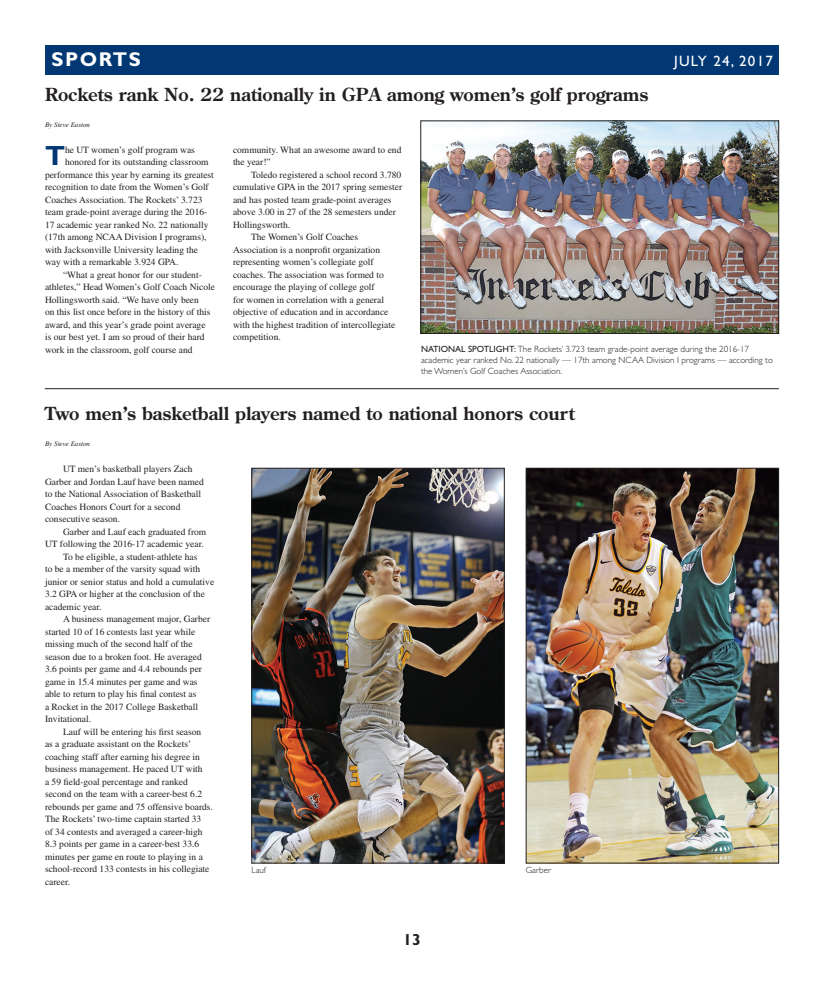
<style>
.page{position:relative;width:824px;height:990px;background:#fff}
.page>*{position:absolute;margin:0;border:0;box-sizing:border-box;transform-origin:0 0}
.Drop_Cap_2_Paragraph{font:700 27.8px "Gill Sans Std";color:#013874}
.t1{font:700 20px "Gill Sans Std";letter-spacing:.08em;color:#fff}
.Heading_18pt{font:700 18px "Century Old Style Std";color:#231f20}
.t2{font:700 16px "Gill Sans Std";color:#231f20}
.t3{font:15px "Gill Sans Std";letter-spacing:.08em;color:#fff}
.Body_Text{font:9.5px/12.5px "Times";color:#231f20}
.Drop_Cap_2_Paragraph-2{font:9.5px "Times";color:#231f20}
.Cutline{font:300 9px/11px "Gill Sans Std";color:#231f20}
.By_line{font:italic 7px "Times";color:#231f20}
.s1{font-weight:400}
</style>
<div class="page">
<div style="left:45px;top:45px;width:734px;height:30px;background:#013874"></div>
<img style="left:422px;top:123px;width:355px;height:209px">
<div style="left:420px;top:121px;width:359px;height:213px;border:1px solid #231f20"></div>
<img style="left:528px;top:470px;width:249px;height:391px">
<div style="left:526px;top:468px;width:253px;height:395px;border:1px solid #231f20"></div>
<img style="left:253px;top:470px;width:249px;height:391px">
<div style="left:251px;top:468px;width:253px;height:395px;border:1px solid #231f20"></div>
<hr style="left:45px;top:388px;width:734px;height:1px;background:#231f20">
<p class="t1" style="left:51px;top:47px;width:91px">SPORTS</p>
<p class="t3" style="left:674px;top:52px;width:100px">JULY 24, 2017</p>
<p class="Heading_18pt" style="left:45px;top:82px;width:605px">Rockets rank No. 22 nationally in GPA among women’s golf programs</p>
<p class="By_line" style="left:45px;top:121px;width:47px">By Steve Easton</p>
<p class="Drop_Cap_2_Paragraph" style="left:45px;top:139px;width:22px">T</p>
<p class="Drop_Cap_2_Paragraph-2" style="left:65px;top:144px;width:131px">he UT women’s golf program was</p>
<p class="Body_Text" style="left:233px;top:143px;width:170px">community. What an awesome award to end the year!”</p>
<p class="Body_Text" style="left:233px;top:168px;width:171px;text-indent:18px">Toledo registered a school record 3.780 cumulative GPA in the 2017 spring semester and has posted team grade-point averages above 3.00 in 27 of the 28 semesters under Hollingsworth.  </p>
<p class="Body_Text" style="left:233px;top:231px;width:164px;text-indent:18px">The Women’s Golf Coaches Association is a nonprofit organization representing women’s collegiate golf coaches. The association was formed to encourage the playing of college golf<br>for women in correlation with a general objective of education and in accordance with the highest tradition of intercollegiate competition.</p>
<p class="Drop_Cap_2_Paragraph-2" style="left:65px;top:157px;width:145px">honored for its outstanding classroom</p>
<p class="Drop_Cap_2_Paragraph-2" style="left:45px;top:169px;width:170px">performance this year by earning its greatest</p>
<p class="Drop_Cap_2_Paragraph-2" style="left:45px;top:182px;width:165px">recognition to date from the Women’s Golf</p>
<p class="Drop_Cap_2_Paragraph-2" style="left:45px;top:194px;width:159px">Coaches Association. The Rockets’ 3.723</p>
<p class="Drop_Cap_2_Paragraph-2" style="left:45px;top:207px;width:164px">team grade-point average during the 2016-</p>
<p class="Drop_Cap_2_Paragraph-2" style="left:45px;top:219px;width:165px">17 academic year ranked No. 22 nationally</p>
<p class="Drop_Cap_2_Paragraph-2" style="left:45px;top:232px;width:163px">(17th among NCAA Division I programs),</p>
<p class="Drop_Cap_2_Paragraph-2" style="left:45px;top:244px;width:155px">with Jacksonville University leading the</p>
<p class="Drop_Cap_2_Paragraph-2" style="left:45px;top:257px;width:136px">way with a remarkable 3.924 GPA.  </p>
<p class="Body_Text" style="left:45px;top:268px;width:171px;text-indent:18px">“What a great honor for our student&shy;athletes,” Head Women’s Golf Coach Nicole Hollingsworth said. “We have only been<br>on this list once before in the history of this award, and this year’s grade point average<br>is our best yet. I am so proud of their hard work in the classroom, golf course and</p>
<p class="Cutline" style="left:421px;top:343px;width:353px"><span class="s1">NATIONAL SPOTLIGHT:</span> The Rockets’ 3.723 team grade-point average during the 2016-17 academic year ranked No. 22 nationally — 17th among NCAA Division I programs — according to the Women’s Golf Coaches Association.</p>
<p class="Heading_18pt" style="left:45px;top:402px;width:531px">Two men’s basketball players named to national honors court</p>
<p class="By_line" style="left:45px;top:440px;width:47px">By Steve Easton</p>
<p class="Body_Text" style="left:45px;top:463px;width:160px;text-indent:18px">UT men’s basketball players Zach Garber and Jordan Lauf have been named to the National Association of Basketball Coaches Honors Court for a second consecutive season.</p>
<p class="Body_Text" style="left:45px;top:525px;width:163px;text-align:right">Garber and Lauf each graduated from<br>UT following the 2016-17 academic year.</p>
<p class="Body_Text" style="left:45px;top:550px;width:171px;text-indent:18px">To be eligible, a student-athlete has<br>to be a member of the varsity squad with junior or senior status and hold a cumulative 3.2 GPA or higher at the conclusion of the academic year.  </p>
<p class="Body_Text" style="left:45px;top:613px;width:167px;text-indent:18px">A business management major, Garber started 10 of 16 contests last year while missing much of the second half of the season due to a broken foot. He averaged 3.6 points per game and 4.4 rebounds per game in 15.4 minutes per game and was able to return to play his final contest as<br>a Rocket in the 2017 College Basketball Invitational.  </p>
<p class="Body_Text" style="left:45px;top:725px;width:169px;text-indent:18px">Lauf will be entering his first season<br>as a graduate assistant on the Rockets’ coaching staff after earning his degree in business management. He paced UT with<br>a 59 field-goal percentage and ranked second on the team with a career-best 6.2 rebounds per game and 75 offensive boards.<br>The Rockets’ two-time captain started 33<br>of 34 contests and averaged a career-high 8.3 points per game in a career-best 33.6 minutes per game en route to playing in a school-record 133 contests in his collegiate career.</p>
<p class="Cutline" style="left:251px;top:864px;width:16px">Lauf</p>
<p class="Cutline" style="left:526px;top:864px;width:27px">Garber</p>
<p class="t2" style="left:403px;top:930px;width:19px">13</p>
</div>
